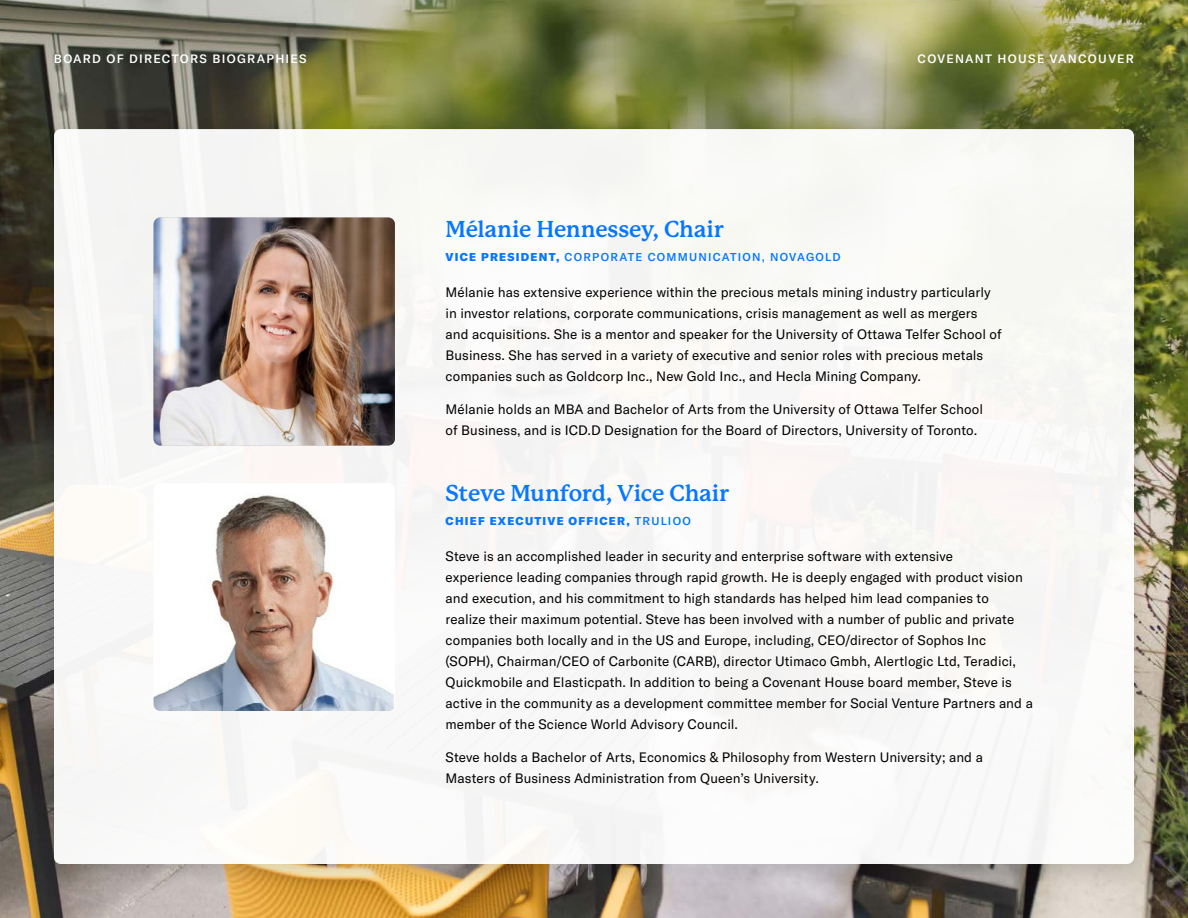
<style>
.page{position:relative;width:1188px;height:918px;background:#fff}
.page>*{position:absolute;margin:0;border:0;box-sizing:border-box;transform-origin:0 0}
.t1{font:700 22.5px "P22 Mackinac Pro";letter-spacing:-.01em;color:#0677ff}
.t2{font:13.5px/21px "GT America";letter-spacing:.005em;color:#000}
.t3{font:500 12px "GT America";letter-spacing:.105em;color:#fff}
.t4{font:500 11.25px "GT America";letter-spacing:.11em;color:#0677ff}
.t5{font:900 11.25px "GT America";letter-spacing:.115em;color:#0677ff}
.s1{font-weight:900}
.s2{font-weight:500}
</style>
<div class="page">
<img style="left:0;top:0;width:1188px;height:918px">
<div style="left:32px;top:113px;width:1124px;height:780px;background:#000;opacity:.15"></div>
<div style="left:54px;top:129px;width:1080px;height:735px;background:#f9f8f6;border-radius:7px"></div>
<img style="left:154px;top:218px;width:241px;height:228px">
<div style="left:154px;top:483px;width:241px;height:228px;background:#fff;border-radius:7px"></div>
<img style="left:154px;top:495px;width:240px;height:216px">
<p class="t3" style="left:54px;top:51px;width:254px">BOARD OF DIRECTORS BIOGRAPHIES</p>
<p class="t3" style="left:918px;top:51px;width:218px">COVENANT HOUSE VANCOUVER</p>
<h1 class="t1" style="left:446px;top:216px;width:280px">Mélanie Hennessey, Chair</h1>
<p class="t4" style="left:446px;top:250px;width:397px"><span class="s1">VICE PRESIDENT,</span> CORPORATE COMMUNICATION, NOVAGOLD</p>
<p class="t2" style="left:446px;top:282px;width:558px">Mélanie has extensive experience within the precious metals mining industry particularly in investor relations, corporate communications, crisis management as well as mergers and acquisitions. She is a mentor and speaker for the University of Ottawa Telfer School of Business. She has served in a variety of executive and senior roles with precious metals companies such as Goldcorp Inc., New Gold Inc., and Hecla Mining Company.</p>
<p class="t2" style="left:446px;top:399px;width:539px">Mélanie holds an MBA and Bachelor of Arts from the University of Ottawa Telfer School of Business, and is ICD.D Designation for the Board of Directors, University of Toronto.</p>
<h1 class="t1" style="left:446px;top:480px;width:285px">Steve Munford, Vice Chair</h1>
<p class="t5" style="left:446px;top:514px;width:247px">CHIEF EXECUTIVE OFFICER, <span class="s2">TRULIOO</span></p>
<p class="t2" style="left:446px;top:546px;width:589px">Steve is an accomplished leader in security and enterprise software with extensive<br>experience leading companies through rapid growth. He is deeply engaged with product vision and execution, and his commitment to high standards has helped him lead companies to<br>realize their maximum potential. Steve has been involved with a number of public and private companies both locally and in the US and Europe, including, CEO/director of Sophos Inc (SOPH), Chairman/CEO of Carbonite (CARB), director Utimaco Gmbh, Alertlogic Ltd, Teradici, Quickmobile and Elasticpath. In addition to being a Covenant House board member, Steve is active in the community as a development committee member for Social Venture Partners and a member of the Science World Advisory Council.</p>
<p class="t2" style="left:446px;top:747px;width:539px">Steve holds a Bachelor of Arts, Economics &amp; Philosophy from Western University; and a<br>Masters of Business Administration from Queen’s University.</p>
</div>
